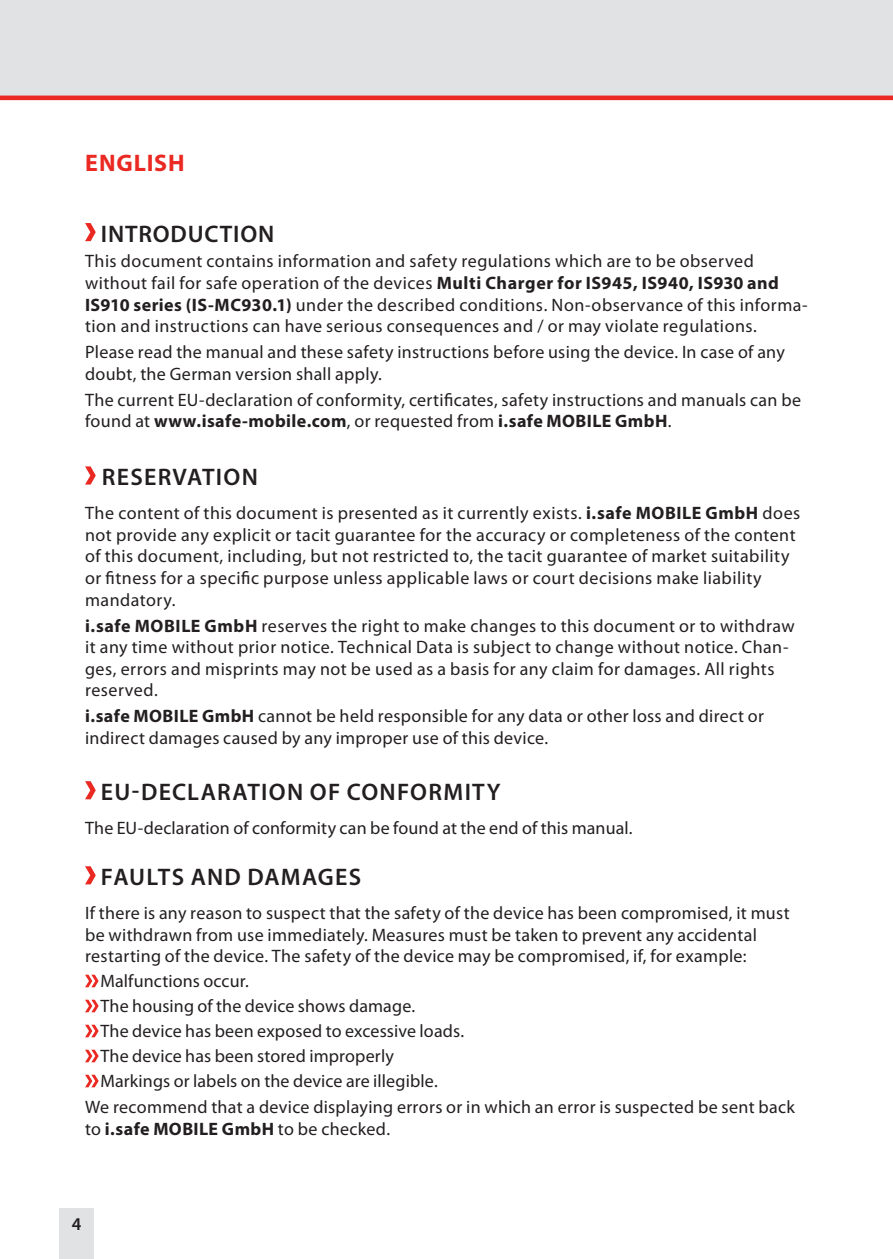
<style>
.page{position:relative;width:893px;height:1259px;background:#fff}
.page>*{position:absolute;margin:0;border:0;box-sizing:border-box;transform-origin:0 0}
.t1{font:600 24px "Myriad Pro";letter-spacing:.05em;color:#231f20}
.t2{font:600 24px "Myriad Pro";letter-spacing:.03em;color:#231f20}
.t3{font:700 24px "Myriad Pro";letter-spacing:.035em;color:#ea2922}
.t4{font:18px/21.6px "Myriad Pro";letter-spacing:.02em;color:#231f20}
.t5{font:700 18px "Myriad Pro";letter-spacing:.025em;color:#231f20}
.t6{font:600 18px "Myriad Pro";color:#231f20}
.s1{font-weight:700}
.s2{font-weight:400}
</style>
<div class="page">
<div style="left:60px;top:1208px;width:34px;height:51px;background:#e1e2e4"></div>
<div style="left:0;top:0;width:893px;height:101px;background:#e1e2e4"></div>
<hr style="left:0;top:96px;width:893px;height:4px;background:#ea2922">
<svg style="left:85px;top:223px;width:11px;height:18px"></svg>
<svg style="left:85px;top:466px;width:11px;height:18px"></svg>
<svg style="left:85px;top:781px;width:11px;height:18px"></svg>
<svg style="left:85px;top:866px;width:11px;height:18px"></svg>
<svg style="left:85px;top:974px;width:14px;height:13px"></svg>
<svg style="left:85px;top:999px;width:14px;height:13px"></svg>
<svg style="left:85px;top:1024px;width:14px;height:13px"></svg>
<svg style="left:85px;top:1049px;width:14px;height:13px"></svg>
<svg style="left:85px;top:1074px;width:14px;height:13px"></svg>
<h1 class="t3" style="left:85px;top:147px;width:101px">ENGLISH</h1>
<h1 class="t2" style="left:101px;top:218px;width:175px">INTRODUCTION</h1>
<p class="t4" style="left:85px;top:250px;width:724px">This document contains information and safety regulations which are to be observed without fail for safe operation of the devices <span class="s1">Multi Charger for IS945, IS940, IS930 and IS910 series (IS-MC930.1)</span> under the described conditions. Non-observance of this informa&shy;tion and instructions can have serious consequences and / or may violate regulations.</p>
<p class="t4" style="left:85px;top:341px;width:701px">Please read the manual and these safety instructions before using the device. In case of any doubt, the German version shall apply.</p>
<p class="t4" style="left:85px;top:388px;width:718px">The current EU-declaration of conformity, certificates, safety instructions and manuals can be found at <span class="s1">www.isafe-mobile.com</span>, or requested from <span class="s1">i.safe MOBILE GmbH</span>.</p>
<h1 class="t1" style="left:102px;top:461px;width:158px">RESERVATION</h1>
<p class="t4" style="left:85px;top:502px;width:717px">The content of this document is presented as it currently exists. <span class="s1">i.safe MOBILE GmbH</span> does not provide any explicit or tacit guarantee for the accuracy or completeness of the content of this document, including, but not restricted to, the tacit guarantee of market suitability or fitness for a specific purpose unless applicable laws or court decisions make liability mandatory.</p>
<p class="t4" style="left:85px;top:614px;width:711px"><span class="s1">i.safe MOBILE GmbH</span> reserves the right to make changes to this document or to withdraw it any time without prior notice. Technical Data is subject to change without notice. Chan&shy;ges, errors and misprints may not be used as a basis for any claim for damages. All rights reserved.</p>
<p class="t4" style="left:85px;top:705px;width:680px"><span class="s1">i.safe MOBILE GmbH</span> cannot be held responsible for any data or other loss and direct or indirect damages caused by any improper use of this device.</p>
<h1 class="t1" style="left:101px;top:776px;width:401px">EU-DECLARATION OF CONFORMITY</h1>
<p class="t4" style="left:85px;top:816px;width:549px">The EU-declaration of conformity can be found at the end of this manual.</p>
<h1 class="t1" style="left:101px;top:861px;width:262px">FAULTS AND DAMAGES</h1>
<p class="t4" style="left:85px;top:902px;width:706px">If there is any reason to suspect that the safety of the device has been compromised, it must be withdrawn from use immediately. Measures must be taken to prevent any accidental restarting of the device. The safety of the device may be compromised, if, for example:</p>
<p class="t4" style="left:100px;top:970px;width:150px">Malfunctions occur.</p>
<p class="t4" style="left:100px;top:995px;width:316px">The housing of the device shows damage.</p>
<p class="t4" style="left:100px;top:1020px;width:365px">The device has been exposed to excessive loads.</p>
<p class="t4" style="left:100px;top:1045px;width:295px">The device has been stored improperly</p>
<p class="t4" style="left:100px;top:1070px;width:339px">Markings or labels on the device are illegible.</p>
<p class="t4" style="left:85px;top:1096px;width:711px">We recommend that a device displaying errors or in which an error is suspected be sent back</p>
<p class="t5" style="left:85px;top:1117px;width:306px"><span class="s2">to</span> i.safe MOBILE GmbH <span class="s2">to be checked.</span></p>
<p class="t6" style="left:72px;top:1212px;width:11px">4</p>
</div>
